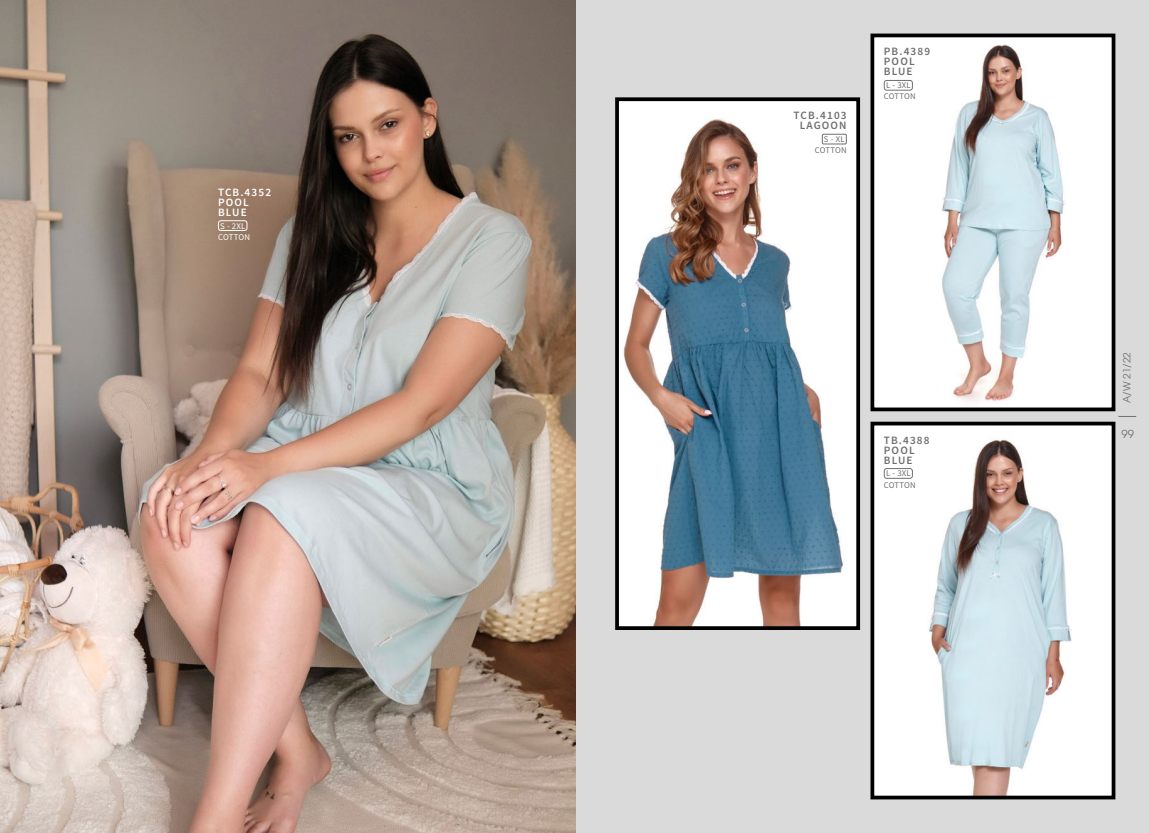
<style>
.page{position:relative;width:1149px;height:833px;background:#fff}
.page>*{position:absolute;margin:0;border:0;box-sizing:border-box;transform-origin:0 0}
.t1{font:600 11.25px/10px "Source Sans Pro";letter-spacing:.1em;color:#706f6f}
.t2{font:600 11.25px/10px "Source Sans Pro";letter-spacing:.1em;color:#fff}
.t3{font:11.25px "ITC Avant Garde Gothic";color:#706f6f}
.t4{font:10px "ITC Avant Garde Gothic";color:#706f6f}
.t5{font:8.75px/11.2px "Source Sans Pro";letter-spacing:.025em;color:#706f6f}
.t6{font:8.75px/11.2px "Source Sans Pro";letter-spacing:.025em;color:#fff}
</style>
<div class="page">
<div style="left:574px;top:0;width:574px;height:833px;background:#dadada"></div>
<img style="left:0;top:0;width:575px;height:833px">
<img style="left:875px;top:427px;width:234px;height:367px">
<div style="left:870px;top:422px;width:244px;height:377px;border:4px solid #000"></div>
<img style="left:875px;top:39px;width:234px;height:367px">
<div style="left:870px;top:34px;width:244px;height:377px;border:4px solid #000"></div>
<img style="left:620px;top:102px;width:234px;height:523px">
<div style="left:615px;top:97px;width:244px;height:533px;border:4px solid #000"></div>
<div style="left:218px;top:220px;width:29px;height:11px;border:1px solid #fff;border-radius:2px"></div>
<div style="left:821px;top:134px;width:25px;height:10px;border:1px solid #706f6f"></div>
<div style="left:883px;top:80px;width:29px;height:10px;border:1px solid #706f6f;border-radius:2px"></div>
<div style="left:883px;top:468px;width:29px;height:10px;border:1px solid #706f6f;border-radius:2px"></div>
<svg style="left:1118px;top:416px;width:17px;height:1px"></svg>
<p class="t2" style="left:218px;top:187px;width:54px">TCB.4352<br>POOL<br>BLUE</p>
<p class="t6" style="left:218px;top:220px;width:33px">S - 2XL<br>COTTON</p>
<p class="t1" style="left:793px;top:110px;width:54px;text-align:center">TCB.4103<br>LAGOON</p>
<p class="t5" style="left:814px;top:134px;width:33px;text-align:right">S - XL<br>COTTON</p>
<p class="t1" style="left:883px;top:47px;width:48px">PB.4389<br>POOL<br>BLUE</p>
<p class="t5" style="left:883px;top:80px;width:33px">L - 3XL<br>COTTON</p>
<p class="t1" style="left:883px;top:434px;width:47px">TB.4388<br>POOL<br>BLUE</p>
<p class="t5" style="left:883px;top:468px;width:33px">L - 3XL<br>COTTON</p>
<p class="t4" style="left:1122px;top:403px;width:52px;rotate:-90deg">A/W 21/22</p>
<p class="t3" style="left:1121px;top:430px;width:14px">99</p>
</div>
